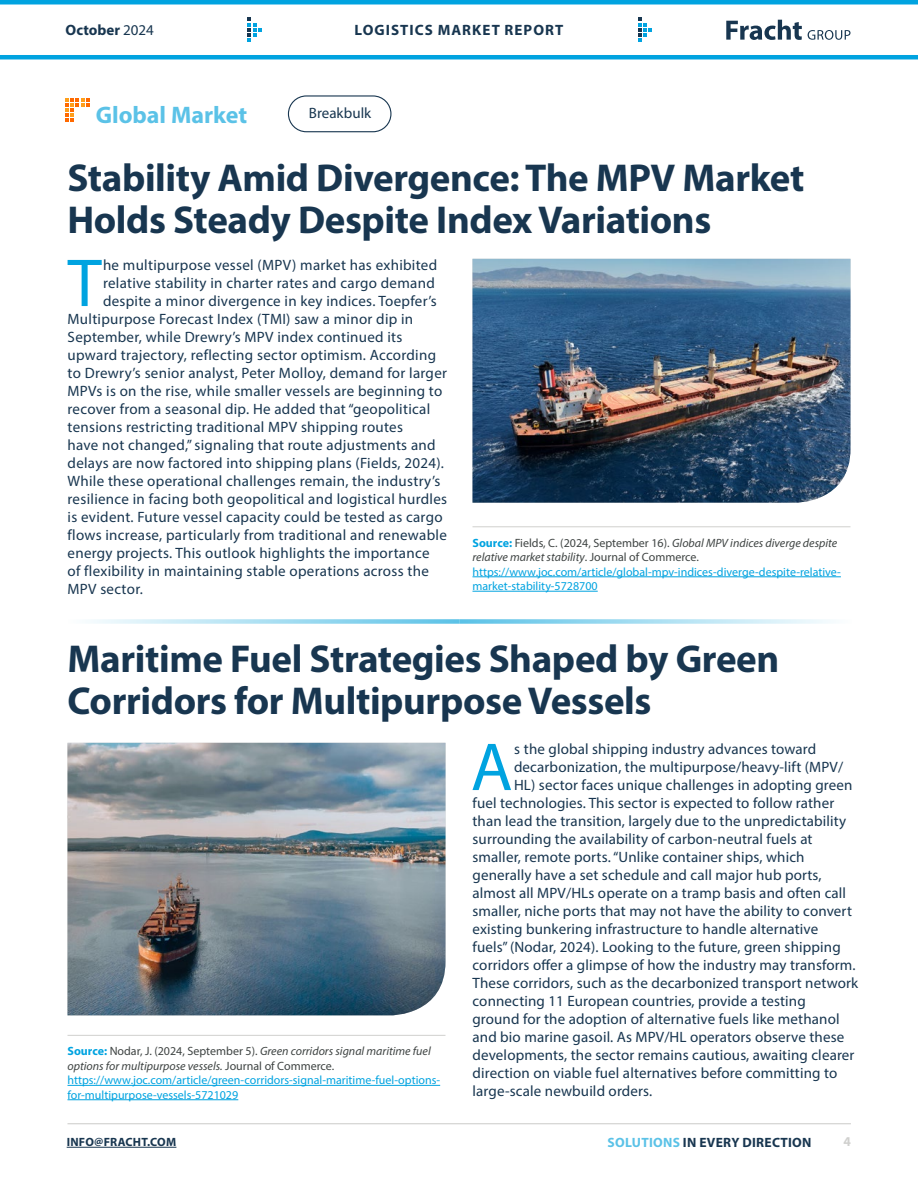
<style>
.page{position:relative;width:918px;height:1188px;background:#fff}
.page>*{position:absolute;margin:0;border:0;box-sizing:border-box;transform-origin:0 0}
.t1{font:68.4px "Myriad Pro";color:#00a3e0}
.t2{font:700 39px/42px "Myriad Pro";letter-spacing:-.01em;color:#183650}
.t3{font:700 24px "Myriad Pro";color:#5bc2e7}
.t4{font:15px "Myriad Pro";letter-spacing:.01em;color:#183650}
.t5{font:700 15px "Myriad Pro";letter-spacing:.07em;color:#183650}
.t6{font:700 15px "Myriad Pro";color:#183650}
.t7{font:700 13.5px "Myriad Pro";letter-spacing:.02em;color:#183650}
.t8{font:700 13.5px "Myriad Pro";color:#d0d0ce}
.t9{font:12px/14.4px "Myriad Pro";color:#00a3e0}
.t10{font:700 12px "Myriad Pro";letter-spacing:.02em;color:#183650}
.s1{font-weight:400}
.s2{font-weight:700}
.s3{color:#3f4443}
.s4{font-style:italic;color:#3f4443}
.s5{color:#5bc2e7}
</style>
<div class="page">
<hr style="left:68px;top:1123px;width:783px;height:1px;background:#d0d0ce">
<hr style="left:67px;top:1147px;width:109px;height:1px;background:#183650">
<svg style="left:248px;top:18px;width:13px;height:24px"></svg>
<svg style="left:726px;top:20px;width:76px;height:20px"></svg>
<svg style="left:808px;top:30px;width:42px;height:10px"></svg>
<svg style="left:638px;top:18px;width:14px;height:24px"></svg>
<hr style="left:0;top:55px;width:918px;height:4px;background:#00a3e0">
<hr style="left:0;top:0;width:918px;height:4px;background:#00a3e0">
<hr style="left:472px;top:526px;width:378px;height:1px;background:#d0d0ce">
<hr style="left:68px;top:1035px;width:378px;height:1px;background:#d0d0ce">
<img style="left:472px;top:259px;width:378px;height:244px">
<img style="left:68px;top:743px;width:378px;height:272px">
<hr style="left:472px;top:577px;width:369px;height:1px;background:#00a3e0">
<hr style="left:472px;top:591px;width:126px;height:1px;background:#00a3e0">
<hr style="left:68px;top:1085px;width:372px;height:1px;background:#00a3e0">
<hr style="left:68px;top:1099px;width:170px;height:1px;background:#00a3e0">
<svg style="left:65px;top:98px;width:25px;height:24px"></svg>
<div style="left:288px;top:95px;width:104px;height:37px;border:1px solid #183650;border-radius:18px"></div>
<svg style="left:460px;top:619px;width:371px;height:5px;background:#b0e1f3"></svg>
<svg style="left:90px;top:619px;width:370px;height:5px;background:#b0e1f3"></svg>
<p class="t6" style="left:66px;top:21px;width:90px">October <span class="s1">2024</span></p>
<p class="t5" style="left:355px;top:21px;width:210px">LOGISTICS MARKET REPORT</p>
<h3 class="t3" style="left:96px;top:99px;width:153px">Global Market</h3>
<p class="t4" style="left:309px;top:103px;width:64px">Breakbulk</p>
<h2 class="t2" style="left:68px;top:156px;width:738px">Stability Amid Divergence: The MPV Market<br>Holds Steady Despite Index Variations</h2>
<h1 class="t1" style="left:68px;top:241px;width:36px">T</h1>
<p class="t4" style="left:103px;top:256px;width:336px">he multipurpose vessel (MPV) market has exhibited</p>
<p class="t4" style="left:103px;top:274px;width:333px">relative stability in charter rates and cargo demand</p>
<p class="t4" style="left:103px;top:292px;width:335px">despite a minor divergence in key indices. Toepfer’s</p>
<p class="t4" style="left:68px;top:310px;width:347px">Multipurpose Forecast Index (TMI) saw a minor dip in</p>
<p class="t4" style="left:68px;top:328px;width:336px">September, while Drewry’s MPV index continued its</p>
<p class="t4" style="left:68px;top:346px;width:370px">upward trajectory, reflecting sector optimism. According</p>
<p class="t4" style="left:68px;top:364px;width:381px">to Drewry’s senior analyst, Peter Molloy, demand for larger</p>
<p class="t4" style="left:68px;top:382px;width:376px">MPVs is on the rise, while smaller vessels are beginning to</p>
<p class="t4" style="left:68px;top:400px;width:364px">recover from a seasonal dip. He added that “geopolitical</p>
<p class="t4" style="left:68px;top:418px;width:337px">tensions restricting traditional MPV shipping routes</p>
<p class="t4" style="left:68px;top:436px;width:370px">have not changed,” signaling that route adjustments and</p>
<p class="t4" style="left:68px;top:454px;width:378px">delays are now factored into shipping plans (Fields, 2024).</p>
<p class="t4" style="left:68px;top:472px;width:374px">While these operational challenges remain, the industry’s</p>
<p class="t4" style="left:68px;top:490px;width:381px">resilience in facing both geopolitical and logistical hurdles</p>
<p class="t4" style="left:68px;top:508px;width:377px">is evident. Future vessel capacity could be tested as cargo</p>
<p class="t4" style="left:68px;top:526px;width:381px">flows increase, particularly from traditional and renewable</p>
<p class="t4" style="left:68px;top:544px;width:364px">energy projects. This outlook highlights the importance</p>
<p class="t4" style="left:68px;top:562px;width:363px">of flexibility in maintaining stable operations across the</p>
<p class="t4" style="left:68px;top:580px;width:77px">MPV sector.</p>
<p class="t9" style="left:472px;top:535px;width:370px"><span class="s2">Source:</span> <span class="s3">Fields, C. (2024, September 16).</span> <span class="s4">Global MPV indices diverge despite relative market stability</span><span class="s3">. Journal of Commerce. </span>https://www.joc.com/article/global-mpv-indices-diverge-despite-relative&shy;market-stability-5728700</p>
<h2 class="t2" style="left:68px;top:636px;width:713px">Maritime Fuel Strategies Shaped by Green<br>Corridors for Multipurpose Vessels</h2>
<p class="t9" style="left:68px;top:1044px;width:374px"><span class="s2">Source:</span> <span class="s3">Nodar, J. (2024, September 5).</span> <span class="s4">Green corridors signal maritime fuel options for multipurpose vessels.</span> <span class="s3">Journal of Commerce. </span>https://www.joc.com/article/green-corridors-signal-maritime-fuel-options&shy;for-multipurpose-vessels-5721029</p>
<h1 class="t1" style="left:471px;top:725px;width:43px">A</h1>
<p class="t4" style="left:514px;top:740px;width:304px">s the global shipping industry advances toward</p>
<p class="t4" style="left:514px;top:758px;width:331px">decarbonization, the multipurpose/heavy-lift (MPV/</p>
<p class="t4" style="left:514px;top:776px;width:340px">HL) sector faces unique challenges in adopting green</p>
<p class="t4" style="left:473px;top:794px;width:363px">fuel technologies. This sector is expected to follow rather</p>
<p class="t4" style="left:473px;top:812px;width:375px">than lead the transition, largely due to the unpredictability</p>
<p class="t4" style="left:473px;top:830px;width:342px">surrounding the availability of carbon-neutral fuels at</p>
<p class="t4" style="left:473px;top:848px;width:334px">smaller, remote ports. “Unlike container ships, which</p>
<p class="t4" style="left:473px;top:866px;width:351px">generally have a set schedule and call major hub ports,</p>
<p class="t4" style="left:473px;top:884px;width:375px">almost all MPV/HLs operate on a tramp basis and often call</p>
<p class="t4" style="left:473px;top:902px;width:381px">smaller, niche ports that may not have the ability to convert</p>
<p class="t4" style="left:473px;top:920px;width:347px">existing bunkering infrastructure to handle alternative</p>
<p class="t4" style="left:473px;top:938px;width:370px">fuels” (Nodar, 2024). Looking to the future, green shipping</p>
<p class="t4" style="left:473px;top:956px;width:385px">corridors offer a glimpse of how the industry may transform.</p>
<p class="t4" style="left:473px;top:974px;width:387px">These corridors, such as the decarbonized transport network</p>
<p class="t4" style="left:473px;top:992px;width:335px">connecting 11 European countries, provide a testing</p>
<p class="t4" style="left:473px;top:1010px;width:369px">ground for the adoption of alternative fuels like methanol</p>
<p class="t4" style="left:473px;top:1028px;width:373px">and bio marine gasoil. As MPV/HL operators observe these</p>
<p class="t4" style="left:473px;top:1046px;width:384px">developments, the sector remains cautious, awaiting clearer</p>
<p class="t4" style="left:473px;top:1064px;width:366px">direction on viable fuel alternatives before committing to</p>
<p class="t4" style="left:473px;top:1082px;width:181px">large-scale newbuild orders.</p>
<p class="t10" style="left:67px;top:1134px;width:111px">INFO@FRACHT.COM</p>
<p class="t7" style="left:608px;top:1133px;width:205px"><span class="s5">SOLUTIONS</span> IN EVERY DIRECTION</p>
<p class="t8" style="left:843px;top:1133px;width:9px">4</p>
</div>
